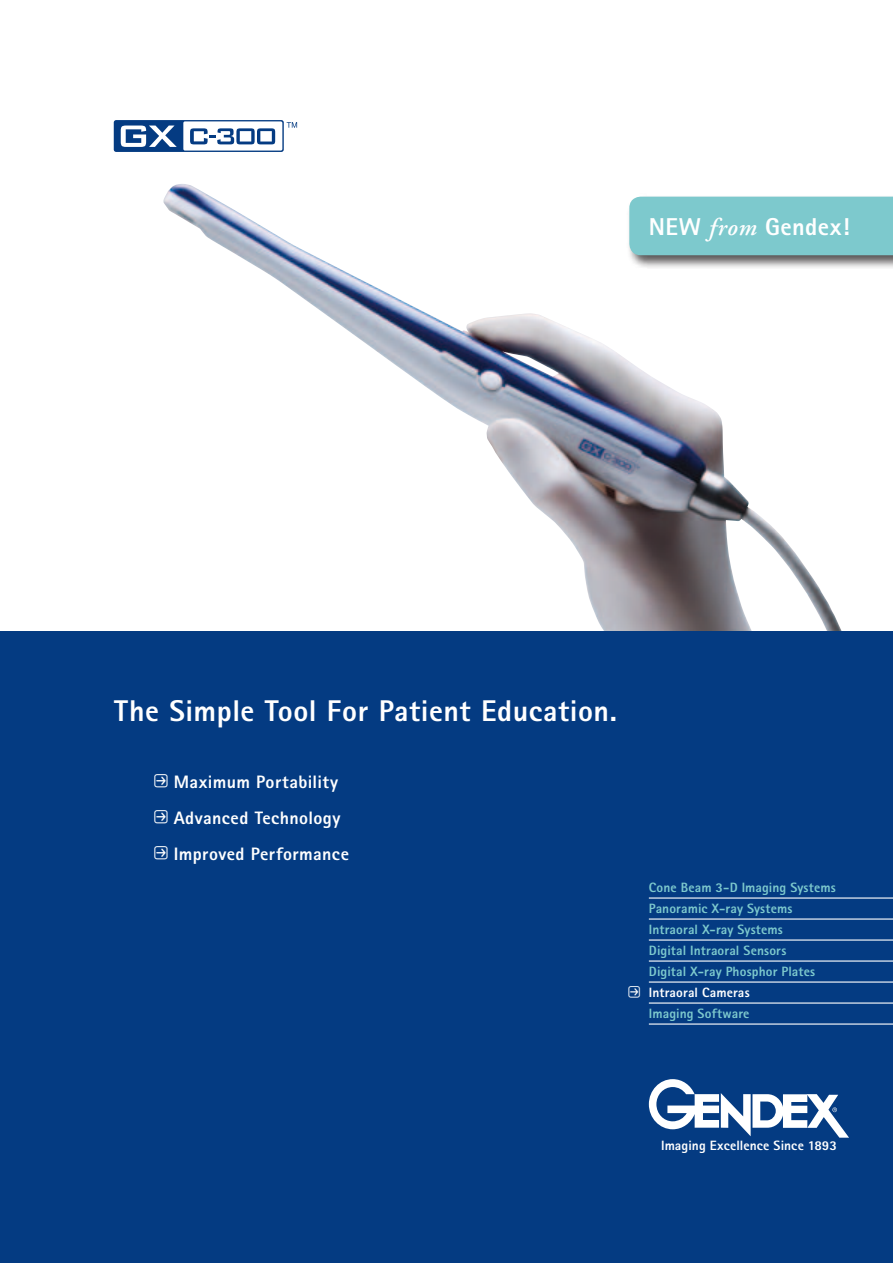
<style>
.page{position:relative;width:893px;height:1263px;background:#fff}
.page>*{position:absolute;margin:0;border:0;box-sizing:border-box;transform-origin:0 0}
.t1{font:800 30px "Rotis Sans Serif";letter-spacing:.02em;color:#fff}
.t2{font:800 24.45px "Rotis Sans Serif";letter-spacing:.015em;color:#fff}
.t3{font:800 18px/36px "Rotis Sans Serif";letter-spacing:.02em;color:#fff}
.t4{font:14.25px "Button Bonus Rounded Positive";color:#fff}
.t5{font:800 13.5px/21px "Rotis Sans Serif";letter-spacing:.01em;color:#7dc9cd}
.t6{font:800 13.5px "Rotis Sans Serif";letter-spacing:.01em;color:#fff}
.s1{font-family:"Adobe Garamond";font-weight:600;font-style:italic}
</style>
<div class="page">
<img style="left:163px;top:184px;width:679px;height:447px">
<div style="left:0;top:631px;width:893px;height:632px;background:#043b82"></div>
<hr style="left:649px;top:897px;width:244px;height:1px;background:#fff">
<hr style="left:649px;top:918px;width:244px;height:1px;background:#fff">
<hr style="left:649px;top:939px;width:244px;height:1px;background:#fff">
<hr style="left:649px;top:960px;width:244px;height:1px;background:#fff">
<hr style="left:649px;top:981px;width:244px;height:1px;background:#fff">
<hr style="left:649px;top:1002px;width:244px;height:1px;background:#fff">
<hr style="left:649px;top:1023px;width:244px;height:1px;background:#fff">
<svg style="left:649px;top:1079px;width:200px;height:59px"></svg>
<div style="left:626px;top:194px;width:267px;height:75px;background:#231f20;opacity:.75"></div>
<div style="left:629px;top:197px;width:264px;height:58px;background:#7dc9cd"></div>
<div style="left:114px;top:120px;width:170px;height:32px;background:#043b82;border-radius:2px"></div>
<div style="left:183px;top:121px;width:99px;height:30px;background:#fff;border-radius:2px"></div>
<svg style="left:121px;top:126px;width:56px;height:21px"></svg>
<svg style="left:190px;top:128px;width:85px;height:16px"></svg>
<svg style="left:287px;top:122px;width:10px;height:6px"></svg>
<h2 class="t2" style="left:649px;top:212px;width:203px">NEW <span class="s1">from</span> Gendex!</h2>
<h1 class="t1" style="left:114px;top:692px;width:504px">The Simple Tool For Patient Education.</h1>
<h3 class="t3" style="left:153px;top:763px;width:198px"><sub>P</sub> Maximum Portability<br><sub>P</sub> Advanced Technology<br><sub>P</sub> Improved Performance</h3>
<p class="t4" style="left:627px;top:986px;width:16px">P</p>
<p class="t5" style="left:649px;top:877px;width:188px">Cone Beam 3-D Imaging Systems<br>Panoramic X-ray Systems<br>Intraoral X-ray Systems<br>Digital Intraoral Sensors<br>Digital X-ray Phosphor Plates</p>
<p class="t6" style="left:649px;top:984px;width:102px">Intraoral Cameras</p>
<p class="t5" style="left:649px;top:1003px;width:102px">Imaging Software</p>
<p class="t6" style="left:661px;top:1137px;width:177px">Imaging Excellence Since 1893</p>
</div>
